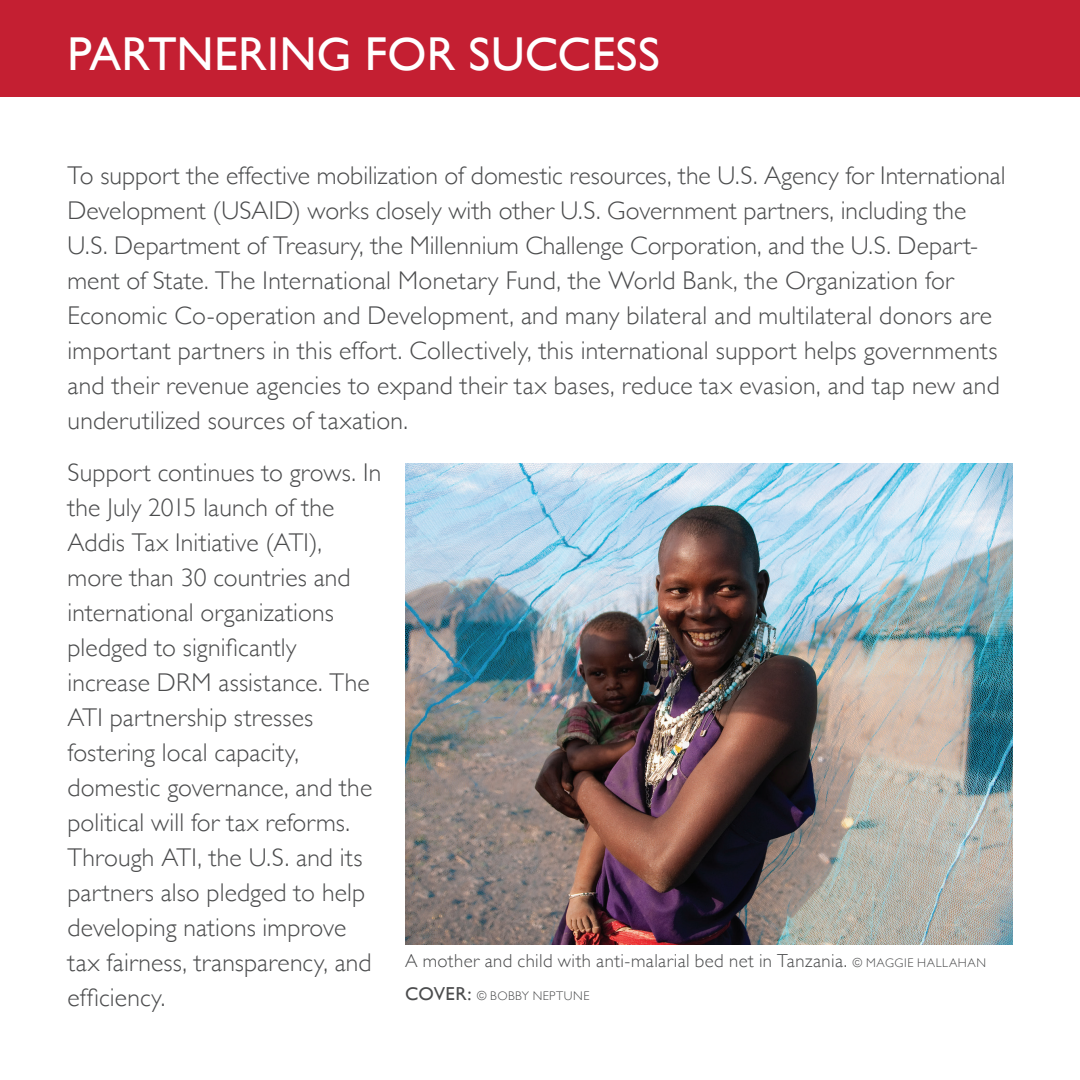
<style>
.page{position:relative;width:1080px;height:1080px;background:#fff}
.page>*{position:absolute;margin:0;border:0;box-sizing:border-box;transform-origin:0 0}
.Header_A{font:47.5px "Gill Sans";letter-spacing:.005em;color:#fff}
.Text{font:300 25.5px/35px "Gill Sans";letter-spacing:.005em;color:#4b4c4d}
.Photo_caption{font:300 18.75px "Gill Sans";letter-spacing:.025em;color:#4b4c4d}
.Photo_caption-2{font:300 12.5px "Gill Sans";letter-spacing:.04em;color:#4b4c4d}
.s1{font-size:12.5px}
.s2{font-weight:400;font-size:18.75px}
</style>
<div class="page">
<div style="left:0;top:0;width:1080px;height:96px;background:#c41f32"></div>
<img style="left:405px;top:464px;width:607px;height:481px">
<p class="Header_A" style="left:68px;top:26px;width:594px">PARTNERING FOR SUCCESS</p>
<p class="Text" style="left:68px;top:157px;width:940px">To support the effective mobilization of domestic resources, the U.S. Agency for International Development (USAID) works closely with other U.S. Government partners, including the U.S. Department of Treasury, the Millennium Challenge Corporation, and the U.S. Depart&shy;ment of State. The International Monetary Fund, the World Bank, the Organization for Economic Co-operation and Development, and many bilateral and multilateral donors are important partners in this effort. Collectively, this international support helps governments and their revenue agencies to expand their tax bases, reduce tax evasion, and tap new and underutilized sources of taxation.</p>
<p class="Text" style="left:68px;top:454px;width:315px">Support continues to grows. In the July 2015 launch of the<br>Addis Tax Initiative (ATI), more than 30 countries and international organizations pledged to significantly increase DRM assistance. The<br>ATI partnership stresses fostering local capacity, domestic governance, and the political will for tax reforms.<br>Through ATI, the U.S. and its partners also pledged to help developing nations improve tax fairness, transparency, and efficiency.</p>
<p class="Photo_caption" style="left:405px;top:946px;width:583px">A mother and child with anti-malarial bed net in Tanzania. <span class="s1">© MAGGIE HALLAHAN</span></p>
<p class="Photo_caption-2" style="left:405px;top:986px;width:186px"><span class="s2">COVER:</span> © BOBBY NEPTUNE</p>
</div>
